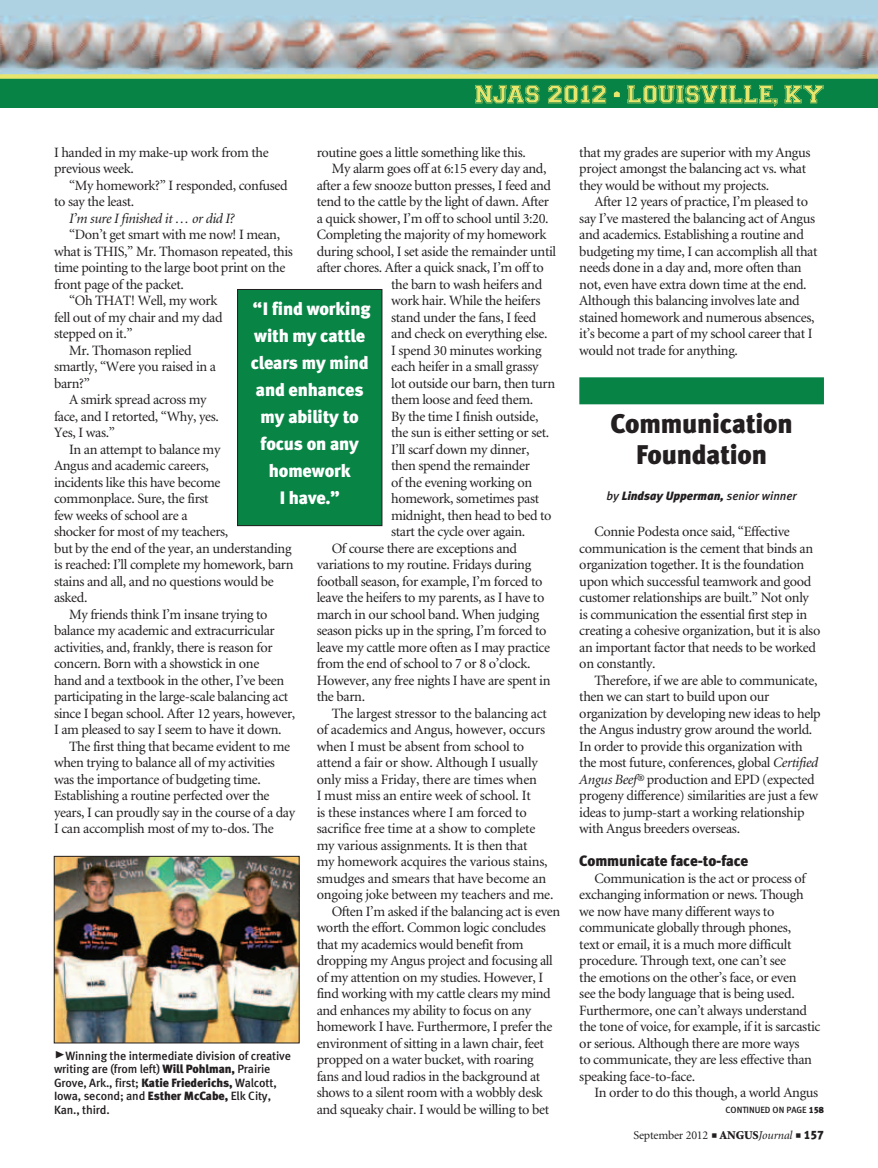
<style>
.page{position:relative;width:878px;height:1168px;background:#fff}
.page>*{position:absolute;margin:0;border:0;box-sizing:border-box;transform-origin:0 0}
.column_headline{font:27px/31.5px "Meta Black LF";letter-spacing:-.01em;color:#231f20;text-align:center}
.t1{font:18px/27px "Meta Black LF";letter-spacing:-.01em;color:#fff;text-align:center}
.subhead{font:15px "Meta Black LF";letter-spacing:-.01em;color:#231f20}
.body_text{font:14.25px/16.5px "Minion";letter-spacing:-.025em;color:#231f20}
.body_text-2{font:italic 14.25px "Minion";letter-spacing:-.025em;color:#231f20}
.cutlines{font:12px/13.5px "Meta Medium LF";letter-spacing:-.01em;color:#231f20}
.t2{font:12px "Minion";letter-spacing:-.015em;color:#231f20}
.byline{font:italic 12px "Meta Black LF";color:#231f20}
.t3{font:9px "Meta Medium LF";color:#231f20}
.s1{font-family:"Meta Black Caps Expert";font-size:21px}
.s2{font-family:"Meta Black LF"}
.s3{font-family:"Meta Medium LF"}
.s4{font-style:italic}
.s5{font-weight:900}
</style>
<div class="page">
<img style="left:0;top:0;width:878px;height:74px">
<div style="left:0;top:78px;width:878px;height:30px;background:#078345"></div>
<div style="left:0;top:74px;width:878px;height:5px;background:#e8e56d"></div>
<svg style="left:475px;top:85px;width:348px;height:22px"></svg>
<div style="left:579px;top:377px;width:245px;height:27px;background:#078345"></div>
<img style="left:56px;top:858px;width:241px;height:183px">
<div style="left:54px;top:856px;width:245px;height:187px;border:1px solid #231f20"></div>
<div style="left:237px;top:289px;width:145px;height:237px;background:#088445"></div>
<div style="left:237px;top:289px;width:145px;height:237px;border:1px solid #231f20"></div>
<p class="body_text" style="left:54px;top:144px;width:216px">I handed in my make-up work from the previous week.</p>
<p class="body_text" style="left:54px;top:177px;width:235px;text-indent:15px">“My homework?” I responded, confused to say the least.</p>
<p class="body_text-2" style="left:69px;top:211px;width:167px">I’m sure I finished it … or did I?</p>
<p class="body_text" style="left:54px;top:227px;width:240px;text-indent:15px">“Don’t get smart with me now! I mean, what is THIS,” Mr. Thomason repeated, this time pointing to the large boot print on the front page of the packet.</p>
<p class="body_text" style="left:54px;top:293px;width:170px;text-indent:15px">“Oh THAT! Well, my work fell out of my chair and my dad stepped on it.”</p>
<p class="body_text" style="left:54px;top:342px;width:163px;text-indent:15px">Mr. Thomason replied smartly, “Were you raised in a barn?”</p>
<p class="body_text" style="left:54px;top:392px;width:166px;text-indent:15px">A smirk spread across my face, and I retorted, “Why, yes.<br>Yes, I was.”</p>
<p class="body_text" style="left:54px;top:441px;width:241px;text-indent:15px">In an attempt to balance my<br>Angus and academic careers,<br>incidents like this have become commonplace. Sure, the first<br>few weeks of school are a<br>shocker for most of my teachers,<br>but by the end of the year, an understanding is reached: I’ll complete my homework, barn stains and all, and no questions would be asked.</p>
<p class="body_text" style="left:54px;top:606px;width:243px;text-indent:15px">My friends think I’m insane trying to balance my academic and extracurricular activities, and, frankly, there is reason for concern. Born with a showstick in one<br>hand and a textbook in the other, I’ve been participating in the large-scale balancing act since I began school. After 12 years, however, I am pleased to say I seem to have it down.</p>
<p class="body_text" style="left:54px;top:738px;width:243px;text-indent:15px">The first thing that became evident to me when trying to balance all of my activities was the importance of budgeting time.<br>Establishing a routine perfected over the years, I can proudly say in the course of a day I can accomplish most of my to-dos. The</p>
<p class="body_text" style="left:316px;top:144px;width:211px">routine goes a little something like this.</p>
<p class="body_text" style="left:332px;top:161px;width:216px">My alarm goes off at 6:15 every day and,</p>
<p class="body_text" style="left:316px;top:177px;width:236px">after a few snooze button presses, I feed and</p>
<p class="body_text" style="left:316px;top:194px;width:234px">tend to the cattle by the light of dawn. After</p>
<p class="body_text" style="left:316px;top:210px;width:233px">a quick shower, I’m off to school until 3:20.</p>
<p class="body_text" style="left:316px;top:227px;width:231px">Completing the majority of my homework</p>
<p class="body_text" style="left:316px;top:243px;width:241px">during school, I set aside the remainder until</p>
<p class="body_text" style="left:316px;top:260px;width:229px">after chores. After a quick snack, I’m off to</p>
<p class="body_text" style="left:391px;top:276px;width:152px">the barn to wash heifers and</p>
<p class="body_text" style="left:391px;top:293px;width:151px">work hair. While the heifers</p>
<p class="body_text" style="left:391px;top:309px;width:147px">stand under the fans, I feed</p>
<p class="body_text" style="left:391px;top:326px;width:158px">and check on everything else.</p>
<p class="body_text" style="left:391px;top:342px;width:152px">I spend 30 minutes working</p>
<p class="body_text" style="left:391px;top:359px;width:149px">each heifer in a small grassy</p>
<p class="body_text" style="left:391px;top:375px;width:166px">lot outside our barn, then turn</p>
<p class="body_text" style="left:391px;top:392px;width:144px">them loose and feed them.</p>
<p class="body_text" style="left:391px;top:408px;width:149px">By the time I finish outside,</p>
<p class="body_text" style="left:391px;top:425px;width:160px">the sun is either setting or set.</p>
<p class="body_text" style="left:391px;top:441px;width:140px">I’ll scarf down my dinner,</p>
<p class="body_text" style="left:391px;top:458px;width:140px">then spend the remainder</p>
<p class="body_text" style="left:391px;top:474px;width:142px">of the evening working on</p>
<p class="body_text" style="left:391px;top:491px;width:150px">homework, sometimes past</p>
<p class="body_text" style="left:391px;top:507px;width:162px">midnight, then head to bed to</p>
<p class="body_text" style="left:391px;top:524px;width:135px">start the cycle over again.</p>
<p class="body_text" style="left:316px;top:540px;width:235px;text-indent:15px">Of course there are exceptions and variations to my routine. Fridays during football season, for example, I’m forced to leave the heifers to my parents, as I have to march in our school band. When judging season picks up in the spring, I’m forced to leave my cattle more often as I may practice from the end of school to 7 or 8 o’clock.<br>However, any free nights I have are spent in the barn.</p>
<p class="body_text" style="left:316px;top:705px;width:238px;text-indent:15px">The largest stressor to the balancing act of academics and Angus, however, occurs when I must be absent from school to attend a fair or show. Although I usually only miss a Friday, there are times when<br>I must miss an entire week of school. It<br>is these instances where I am forced to sacrifice free time at a show to complete my various assignments. It is then that<br>my homework acquires the various stains, smudges and smears that have become an ongoing joke between my teachers and me.</p>
<p class="body_text" style="left:316px;top:903px;width:245px;text-indent:15px">Often I’m asked if the balancing act is even worth the effort. Common logic concludes that my academics would benefit from dropping my Angus project and focusing all of my attention on my studies. However, I find working with my cattle clears my mind and enhances my ability to focus on any homework I have. Furthermore, I prefer the environment of sitting in a lawn chair, feet propped on a water bucket, with roaring<br>fans and loud radios in the background at shows to a silent room with a wobbly desk and squeaky chair. I would be willing to bet</p>
<p class="t1" style="left:251px;top:295px;width:121px">“I find working with my cattle clears my mind and enhances my ability to focus on any homework<br>I have.”</p>
<p class="cutlines" style="left:54px;top:1048px;width:238px"><span class="s1">@</span>Winning the intermediate division of creative writing are (from left) <span class="s2">Will Pohlman,</span> Prairie Grove, Ark., first; <span class="s2">Katie Friederichs,</span> Walcott, Iowa, second; and <span class="s2">Esther McCabe,</span> Elk City, Kan., third.</p>
<p class="body_text" style="left:579px;top:144px;width:233px">that my grades are superior with my Angus project amongst the balancing act vs. what they would be without my projects.</p>
<p class="body_text" style="left:579px;top:194px;width:240px;text-indent:15px">After 12 years of practice, I’m pleased to say I’ve mastered the balancing act of Angus and academics. Establishing a routine and budgeting my time, I can accomplish all that needs done in a day and, more often than not, even have extra down time at the end.<br>Although this balancing involves late and stained homework and numerous absences, it’s become a part of my school career that I would not trade for anything.</p>
<p class="column_headline" style="left:610px;top:407px;width:184px">Communication<br>Foundation</p>
<p class="byline" style="left:606px;top:489px;width:192px"><span class="s3">by</span> Lindsay Upperman, <span class="s3">senior winner</span></p>
<p class="body_text" style="left:579px;top:524px;width:242px;text-indent:15px">Connie Podesta once said, “Effective communication is the cement that binds an organization together. It is the foundation upon which successful teamwork and good customer relationships are built.” Not only is communication the essential first step in creating a cohesive organization, but it is also an important factor that needs to be worked on constantly.</p>
<p class="body_text" style="left:579px;top:672px;width:243px;text-indent:15px">Therefore, if we are able to communicate, then we can start to build upon our organization by developing new ideas to help the Angus industry grow around the world.<br>In order to provide this organization with the most future, conferences, global <span class="s4">Certified Angus Beef®</span> production and EPD (expected progeny difference) similarities are just a few ideas to jump-start a working relationship with Angus breeders overseas.</p>
<p class="subhead" style="left:579px;top:852px;width:171px">Communicate face-to-face</p>
<p class="body_text" style="left:579px;top:870px;width:242px;text-indent:15px">Communication is the act or process of exchanging information or news. Though we now have many different ways to communicate globally through phones,<br>text or email, it is a much more difficult procedure. Through text, one can’t see<br>the emotions on the other’s face, or even<br>see the body language that is being used.<br>Furthermore, one can’t always understand the tone of voice, for example, if it is sarcastic or serious. Although there are more ways<br>to communicate, they are less effective than speaking face-to-face.</p>
<p class="body_text" style="left:594px;top:1085px;width:225px">In order to do this though, a world Angus</p>
<p class="t3" style="left:725px;top:1105px;width:100px">CONTINUED ON PAGE <span class="s2">158</span></p>
<p class="t2" style="left:633px;top:1129px;width:192px">September 2012 ■ <span class="s5">ANGUS</span><span class="s4">Journal</span> ■ <span class="s2">157</span></p>
</div>
